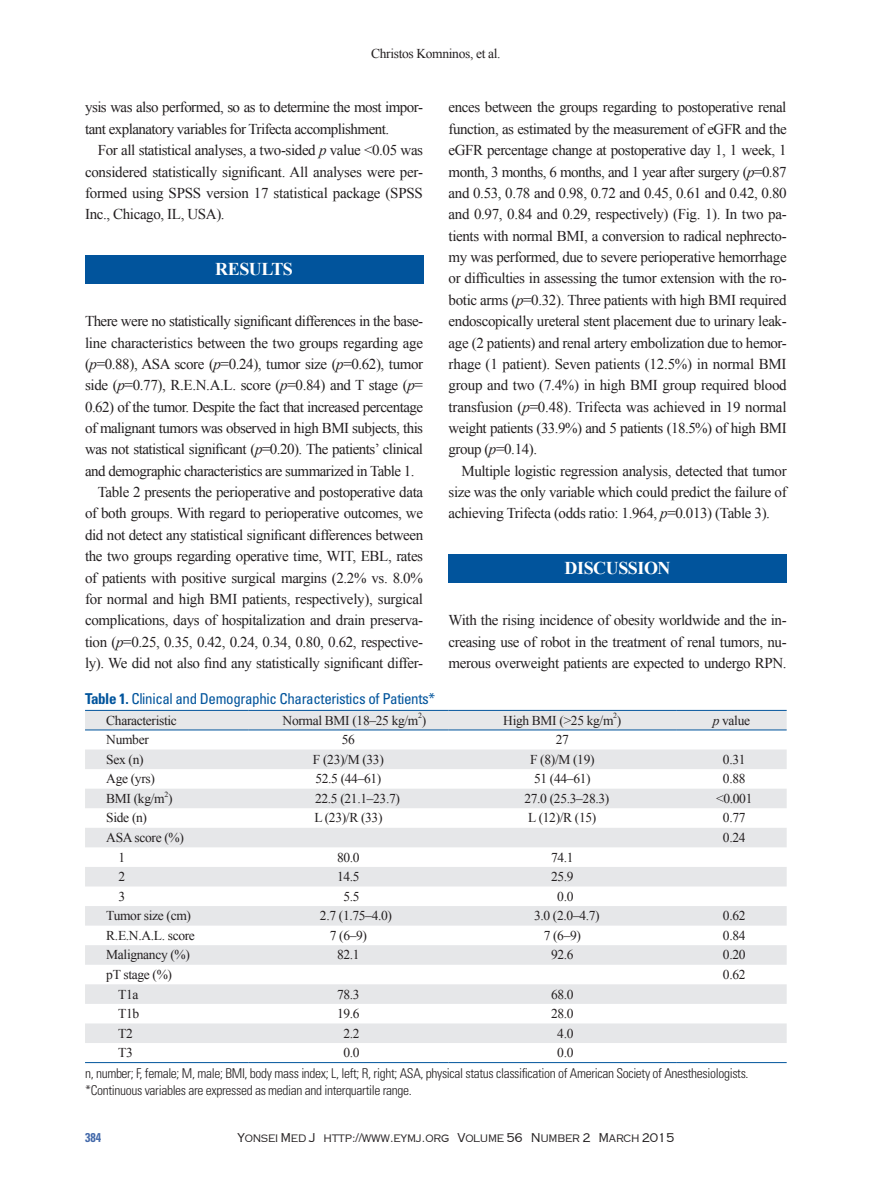
<style>
.page{position:relative;width:893px;height:1191px;background:#fff}
.page>*{position:absolute;margin:0;border:0;box-sizing:border-box;transform-origin:0 0}
.t1{font:700 18px "Times New Roman";letter-spacing:-.025em;color:#fff}
.본문_YMJ{font:15px/21.3px "Times New Roman";letter-spacing:-.025em;color:#231f20;text-align:justify}
.표제목_YMJ{font:condensed 15px "Univers LT Std";letter-spacing:-.025em;color:#01549c}
.표본문_YMJ{font:13.5px "Times New Roman";letter-spacing:-.025em;color:#231f20}
.표설명_YMJ{font:300 condensed 13.5px "Univers LT Std";letter-spacing:-.025em;color:#231f20}
.런닝_YMJ{font:13.5px "Times New Roman";letter-spacing:-.025em;color:#231f20}
.t2{font:700 condensed 12.75px "Univers LT Std";color:#446aab;scale:.95 1}
.t3{font:300 12px "Metalcut";letter-spacing:-.025em;color:#231f20}
.표본문_YMJ-2{font:7.8px "Times New Roman";color:#231f20}
.s1{font-style:italic}
.s2{font-weight:700}
</style>
<div class="page">
<div style="left:449px;top:554px;width:338px;height:28px;background:#01549c"></div>
<div style="left:85px;top:255px;width:338px;height:28px;background:#01549c"></div>
<svg style="left:85px;top:709px;width:702px;height:355px"></svg>
<svg style="left:85px;top:711px;width:702px;height:332px;fill:#e6e7e9"></svg>
<hr style="left:85px;top:710px;width:163px;height:1px;background:#01549c">
<hr style="left:248px;top:710px;width:201px;height:1px;background:#01549c">
<hr style="left:449px;top:710px;width:227px;height:1px;background:#01549c">
<hr style="left:676px;top:710px;width:111px;height:1px;background:#01549c">
<hr style="left:85px;top:729px;width:163px;height:1px;background:#01549c">
<hr style="left:248px;top:729px;width:201px;height:1px;background:#01549c">
<hr style="left:449px;top:729px;width:227px;height:1px;background:#01549c">
<hr style="left:676px;top:729px;width:111px;height:1px;background:#01549c">
<hr style="left:85px;top:1062px;width:163px;height:1px;background:#01549c">
<hr style="left:248px;top:1062px;width:201px;height:1px;background:#01549c">
<hr style="left:449px;top:1062px;width:227px;height:1px;background:#01549c">
<hr style="left:676px;top:1062px;width:111px;height:1px;background:#01549c">
<p class="런닝_YMJ" style="left:371px;top:44px;width:131px">Christos Komninos, et al.</p>
<p class="본문_YMJ" style="left:85px;top:97px;width:340px">ysis was also performed, so as to determine the most impor&shy;tant explanatory variables for Trifecta accomplishment.</p>
<p class="본문_YMJ" style="left:85px;top:139px;width:340px;text-indent:13px">For all statistical analyses, a two-sided <span class="s1">p</span> value &lt;0.05 was considered statistically significant. All analyses were per&shy;formed using SPSS version 17 statistical package (SPSS Inc., Chicago, IL, USA).</p>
<p class="본문_YMJ" style="left:449px;top:97px;width:340px">ences between the groups regarding to postoperative renal function, as estimated by the measurement of eGFR and the eGFR percentage change at postoperative day 1, 1 week, 1 month, 3 months, 6 months, and 1 year after surgery (<span class="s1">p</span>=0.87 and 0.53, 0.78 and 0.98, 0.72 and 0.45, 0.61 and 0.42, 0.80 and 0.97, 0.84 and 0.29, respectively) (Fig. 1). In two pa&shy;tients with normal BMI, a conversion to radical nephrecto&shy;my was performed, due to severe perioperative hemorrhage or difficulties in assessing the tumor extension with the ro&shy;botic arms (<span class="s1">p</span>=0.32). Three patients with high BMI required endoscopically ureteral stent placement due to urinary leak&shy;age (2 patients) and renal artery embolization due to hemor&shy;rhage (1 patient). Seven patients (12.5%) in normal BMI group and two (7.4%) in high BMI group required blood transfusion (<span class="s1">p</span>=0.48). Trifecta was achieved in 19 normal weight patients (33.9%) and 5 patients (18.5%) of high BMI group (<span class="s1">p</span>=0.14).</p>
<p class="본문_YMJ" style="left:449px;top:460px;width:340px;text-indent:13px">Multiple logistic regression analysis, detected that tumor size was the only variable which could predict the failure of achieving Trifecta (odds ratio: 1.964, <span class="s1">p</span>=0.013) (Table 3).</p>
<p class="t1" style="left:215px;top:257px;width:79px">RESULTS</p>
<p class="본문_YMJ" style="left:85px;top:310px;width:340px">There were no statistically significant differences in the base&shy;line characteristics between the two groups regarding age (<span class="s1">p</span>=0.88), ASA score (<span class="s1">p</span>=0.24), tumor size (<span class="s1">p</span>=0.62), tumor side (<span class="s1">p</span>=0.77), R.E.N.A.L. score (<span class="s1">p</span>=0.84) and T stage (<span class="s1">p</span>= 0.62) of the tumor. Despite the fact that increased percentage of malignant tumors was observed in high BMI subjects, this was not statistical significant (<span class="s1">p</span>=0.20). The patients’ clinical and demographic characteristics are summarized in Table 1.</p>
<p class="본문_YMJ" style="left:85px;top:481px;width:340px;text-indent:13px">Table 2 presents the perioperative and postoperative data of both groups. With regard to perioperative outcomes, we did not detect any statistical significant differences between the two groups regarding operative time, WIT, EBL, rates of patients with positive surgical margins (2.2% vs. 8.0% for normal and high BMI patients, respectively), surgical complications, days of hospitalization and drain preserva&shy;tion (<span class="s1">p</span>=0.25, 0.35, 0.42, 0.24, 0.34, 0.80, 0.62, respective&shy;ly). We did not also find any statistically significant differ-</p>
<p class="표제목_YMJ" style="left:85px;top:688px;width:352px"><span class="s2">Table 1.</span> Clinical and Demographic Characteristics of Patients*</p>
<p class="표본문_YMJ" style="left:106px;top:711px;width:72px">Characteristic</p>
<p class="표본문_YMJ" style="left:283px;top:711px;width:145px">Normal BMI (18‒25 kg/m )</p>
<p class="t1" style="left:565px;top:556px;width:107px">DISCUSSION</p>
<p class="본문_YMJ" style="left:449px;top:609px;width:340px">With the rising incidence of obesity worldwide and the in&shy;creasing use of robot in the treatment of renal tumors, nu&shy;merous overweight patients are expected to undergo RPN.</p>
<p class="표본문_YMJ-2" style="left:418px;top:710px;width:5px">2</p>
<p class="표본문_YMJ" style="left:503px;top:711px;width:120px">High BMI (&gt;25 kg/m )</p>
<p class="표본문_YMJ-2" style="left:613px;top:710px;width:5px">2</p>
<p class="표본문_YMJ" style="left:713px;top:711px;width:39px"><span class="s1">p</span> value</p>
<p class="표본문_YMJ" style="left:106px;top:731px;width:44px">Number</p>
<p class="표본문_YMJ" style="left:342px;top:731px;width:15px">56</p>
<p class="표본문_YMJ" style="left:556px;top:731px;width:15px">27</p>
<p class="표본문_YMJ" style="left:106px;top:750px;width:39px">Sex (n)</p>
<p class="표본문_YMJ" style="left:313px;top:750px;width:72px">F (23)/M (33)</p>
<p class="표본문_YMJ" style="left:530px;top:750px;width:66px">F (8)/M (19)</p>
<p class="표본문_YMJ" style="left:723px;top:750px;width:24px">0.31</p>
<p class="표본문_YMJ" style="left:106px;top:769px;width:50px">Age (yrs)</p>
<p class="표본문_YMJ" style="left:315px;top:769px;width:68px">52.5 (44‒61)</p>
<p class="표본문_YMJ" style="left:534px;top:769px;width:58px">51 (44‒61)</p>
<p class="표본문_YMJ" style="left:723px;top:769px;width:24px">0.88</p>
<p class="표본문_YMJ" style="left:106px;top:789px;width:68px">BMI (kg/m )</p>
<p class="표본문_YMJ-2" style="left:164px;top:788px;width:5px">2</p>
<p class="표본문_YMJ" style="left:315px;top:789px;width:86px">22.5 (21.1‒23.7)</p>
<p class="표본문_YMJ" style="left:524px;top:789px;width:86px">27.0 (25.3‒28.3)</p>
<p class="표본문_YMJ" style="left:716px;top:789px;width:38px">&lt;0.001</p>
<p class="표본문_YMJ" style="left:106px;top:809px;width:42px">Side (n)</p>
<p class="표본문_YMJ" style="left:314px;top:809px;width:70px">L (23)/R (33)</p>
<p class="표본문_YMJ" style="left:528px;top:809px;width:70px">L (12)/R (15)</p>
<p class="표본문_YMJ" style="left:723px;top:809px;width:24px">0.77</p>
<p class="표본문_YMJ" style="left:106px;top:828px;width:79px">ASA score (%)</p>
<p class="표본문_YMJ" style="left:723px;top:828px;width:24px">0.24</p>
<p class="표본문_YMJ" style="left:118px;top:848px;width:8px">1</p>
<p class="표본문_YMJ" style="left:337px;top:848px;width:24px">80.0</p>
<p class="표본문_YMJ" style="left:551px;top:848px;width:24px">74.1</p>
<p class="표본문_YMJ" style="left:118px;top:867px;width:8px">2</p>
<p class="표본문_YMJ" style="left:337px;top:867px;width:24px">14.5</p>
<p class="표본문_YMJ" style="left:551px;top:867px;width:24px">25.9</p>
<p class="표본문_YMJ" style="left:118px;top:887px;width:8px">3</p>
<p class="표본문_YMJ" style="left:343px;top:887px;width:18px">5.5</p>
<p class="표본문_YMJ" style="left:557px;top:887px;width:18px">0.0</p>
<p class="표본문_YMJ" style="left:106px;top:906px;width:86px">Tumor size (cm)</p>
<p class="표본문_YMJ" style="left:320px;top:906px;width:74px">2.7 (1.75‒4.0)</p>
<p class="표본문_YMJ" style="left:534px;top:906px;width:67px">3.0 (2.0‒4.7)</p>
<p class="표본문_YMJ" style="left:723px;top:906px;width:24px">0.62</p>
<p class="표본문_YMJ" style="left:106px;top:926px;width:90px">R.E.N.A.L. score</p>
<p class="표본문_YMJ" style="left:330px;top:926px;width:39px">7 (6‒9)</p>
<p class="표본문_YMJ" style="left:544px;top:926px;width:39px">7 (6‒9)</p>
<p class="표본문_YMJ" style="left:723px;top:926px;width:24px">0.84</p>
<p class="표본문_YMJ" style="left:106px;top:945px;width:85px">Malignancy (%)</p>
<p class="표본문_YMJ" style="left:337px;top:945px;width:24px">82.1</p>
<p class="표본문_YMJ" style="left:551px;top:945px;width:24px">92.6</p>
<p class="표본문_YMJ" style="left:723px;top:945px;width:24px">0.20</p>
<p class="표본문_YMJ" style="left:106px;top:965px;width:67px">pT stage (%)</p>
<p class="표본문_YMJ" style="left:723px;top:965px;width:24px">0.62</p>
<p class="표본문_YMJ" style="left:118px;top:985px;width:22px">T1a</p>
<p class="표본문_YMJ" style="left:337px;top:985px;width:24px">78.3</p>
<p class="표본문_YMJ" style="left:551px;top:985px;width:24px">68.0</p>
<p class="표본문_YMJ" style="left:118px;top:1004px;width:23px">T1b</p>
<p class="표본문_YMJ" style="left:337px;top:1004px;width:24px">19.6</p>
<p class="표본문_YMJ" style="left:551px;top:1004px;width:24px">28.0</p>
<p class="표본문_YMJ" style="left:118px;top:1024px;width:16px">T2</p>
<p class="표본문_YMJ" style="left:343px;top:1024px;width:18px">2.2</p>
<p class="표본문_YMJ" style="left:557px;top:1024px;width:18px">4.0</p>
<p class="표본문_YMJ" style="left:118px;top:1043px;width:16px">T3</p>
<p class="표본문_YMJ" style="left:343px;top:1043px;width:18px">0.0</p>
<p class="표본문_YMJ" style="left:557px;top:1043px;width:18px">0.0</p>
<p class="표설명_YMJ" style="left:85px;top:1065px;width:665px">n, number; F, female; M, male; BMI, body mass index; L, left; R, right; ASA, physical status classification of American Society of Anesthesiologists.</p>
<p class="표설명_YMJ" style="left:85px;top:1081px;width:328px">*Continuous variables are expressed as median and interquartile range.</p>
<p class="t2" style="left:85px;top:1129px;width:18px">384</p>
<p class="t3" style="left:237px;top:1130px;width:439px">Yonsei Med J http://www.eymj.org Volume 56 Number 2 March 2015</p>
</div>
